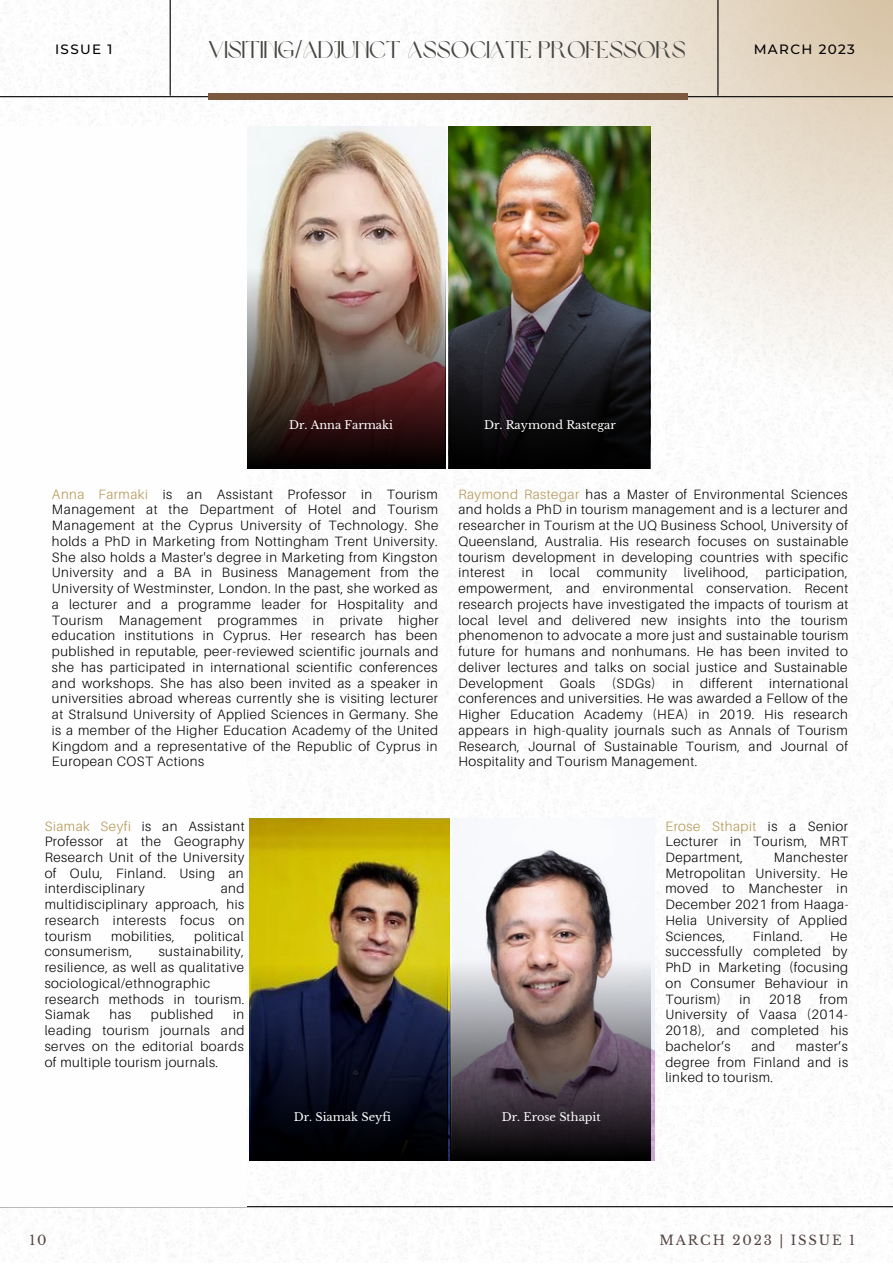
<style>
.page{position:relative;width:893px;height:1264px;background:#fff}
.page>*{position:absolute;margin:0;border:0;box-sizing:border-box;transform-origin:0 0}
.t1{font:24px "Brown Sugar";color:#444440}
.t2{font:300 13.5px/15.8px "Aileron";letter-spacing:.04em;color:#000;text-align:justify}
.t3{font:500 13.5px "Montserrat";letter-spacing:.1em;color:#000}
.t4{font:13.2px "Libre Baskerville";letter-spacing:.14em;color:#544441}
.t5{font:11.25px "Libre Baskerville";color:#fff}
.s1{color:#b49551}
</style>
<div class="page">
<img style="left:0;top:0;width:892px;height:1262px">
<hr style="left:0;top:1206px;width:892px;height:1px;background:#000">
<svg style="left:432px;top:0;width:460px;height:440px"></svg>
<hr style="left:0;top:96px;width:892px;height:1px;background:#000">
<hr style="left:170px;top:0;width:1px;height:96px;background:#000">
<hr style="left:717px;top:0;width:1px;height:96px;background:#000">
<div style="left:208px;top:93px;width:479px;height:7px;background:#7c583e"></div>
<img style="left:246px;top:126px;width:199px;height:142px">
<img style="left:449px;top:126px;width:201px;height:342px">
<img style="left:246px;top:268px;width:199px;height:200px">
<img style="left:449px;top:268px;width:200px;height:200px">
<img style="left:249px;top:818px;width:200px;height:342px">
<img style="left:453px;top:818px;width:201px;height:342px">
<div style="left:0;top:126px;width:246px;height:1080px;background:#fefefe"></div>
<svg style="left:251px;top:964px;width:196px;height:196px;background:#212224"></svg>
<svg style="left:450px;top:960px;width:200px;height:200px;background:#63585c"></svg>
<p class="t3" style="left:55px;top:41px;width:59px">ISSUE 1</p>
<h1 class="t1" style="left:208px;top:40px;width:479px">VISITING/ADJUNCT ASSOCIATE PROFESSORS</h1>
<p class="t3" style="left:753px;top:41px;width:103px">MARCH 2023</p>
<p class="t5" style="left:289px;top:418px;width:105px">Dr. Anna Farmaki</p>
<p class="t5" style="left:484px;top:418px;width:133px">Dr. Raymond Rastegar</p>
<p class="t2" style="left:52px;top:486px;width:388px"><span class="s1">Anna Farmaki</span> is an Assistant Professor in Tourism Management at the Department of Hotel and Tourism Management at the Cyprus University of Technology. She holds a PhD in Marketing from Nottingham Trent University.<br>She also holds a Master's degree in Marketing from Kingston University and a BA in Business Management from the University of Westminster, London. In the past, she worked as a lecturer and a programme leader for Hospitality and Tourism Management programmes in private higher education institutions in Cyprus. Her research has been published in reputable, peer-reviewed scientific journals and she has participated in international scientific conferences and workshops. She has also been invited as a speaker in universities abroad whereas currently she is visiting lecturer at Stralsund University of Applied Sciences in Germany. She is a member of the Higher Education Academy of the United Kingdom and a representative of the Republic of Cyprus in European COST Actions</p>
<p class="t2" style="left:458px;top:486px;width:391px"><span class="s1">Raymond Rastegar</span> has a Master of Environmental Sciences and holds a PhD in tourism management and is a lecturer and researcher in Tourism at the UQ Business School, University of Queensland, Australia. His research focuses on sustainable tourism development in developing countries with specific interest</p>
<p class="t2" style="left:522px;top:564px;width:13px">in</p>
<p class="t2" style="left:550px;top:564px;width:31px">local</p>
<p class="t2" style="left:596px;top:564px;width:72px">community</p>
<p class="t2" style="left:684px;top:564px;width:66px">livelihood,</p>
<p class="t2" style="left:458px;top:564px;width:391px;text-indent:307px">participation, empowerment, and environmental conservation. Recent research projects have investigated the impacts of tourism at local level and delivered new insights into the tourism phenomenon to advocate a more just and sustainable tourism future for humans and nonhumans. He has been invited to deliver lectures and talks on social justice and Sustainable Development Goals (SDGs) in different international conferences and universities. He was awarded a Fellow of the Higher Education Academy (HEA) in 2019. His research appears in high-quality journals such as Annals of Tourism Research, Journal of Sustainable Tourism, and Journal of Hospitality and Tourism Management.</p>
<p class="t2" style="left:45px;top:817px;width:201px"><span class="s1">Siamak Seyfi</span> is an Assistant Professor at the Geography Research Unit of the University of Oulu, Finland. Using an interdisciplinary</p>
<p class="t2" style="left:45px;top:880px;width:201px;text-indent:176px">and multidisciplinary approach, his research interests focus on tourism</p>
<p class="t2" style="left:111px;top:927px;width:65px">mobilities,</p>
<p class="t2" style="left:194px;top:927px;width:51px">political</p>
<p class="t2" style="left:45px;top:943px;width:89px">consumerism,</p>
<p class="t2" style="left:45px;top:943px;width:201px;text-align:left;text-indent:114px">sustainability, resilience, as well as qualitative sociological/ethnographic research methods in tourism.<br>Siamak</p>
<p class="t2" style="left:110px;top:1006px;width:23px">has</p>
<p class="t2" style="left:151px;top:1006px;width:64px">published</p>
<p class="t2" style="left:45px;top:1006px;width:201px;text-indent:188px">in leading tourism journals and serves on the editorial boards of multiple tourism journals.</p>
<p class="t5" style="left:294px;top:1109px;width:99px">Dr. Siamak Seyfi</p>
<p class="t5" style="left:501px;top:1109px;width:100px">Dr. Erose Sthapit</p>
<p class="t2" style="left:665px;top:817px;width:184px"><span class="s1">Erose Sthapit</span> is a Senior Lecturer in Tourism, MRT Department,</p>
<p class="t2" style="left:665px;top:849px;width:184px;text-indent:108px">Manchester Metropolitan University. He moved to Manchester in December 2021 from Haaga-Helia University of Applied Sciences,</p>
<p class="t2" style="left:752px;top:927px;width:51px">Finland.</p>
<p class="t2" style="left:665px;top:927px;width:184px;text-indent:165px">He successfully completed by PhD in Marketing (focusing on Consumer Behaviour in Tourism)</p>
<p class="t2" style="left:665px;top:990px;width:184px;text-indent:154px">from University of Vaasa (2014- 2018), and completed his bachelor’s</p>
<p class="t2" style="left:739px;top:990px;width:13px">in</p>
<p class="t2" style="left:769px;top:990px;width:33px">2018</p>
<p class="t2" style="left:665px;top:1038px;width:184px;text-indent:130px">master’s degree from Finland and is linked to tourism.</p>
<p class="t2" style="left:751px;top:1038px;width:25px">and</p>
<p class="t4" style="left:29px;top:1232px;width:19px">10</p>
<p class="t4" style="left:659px;top:1232px;width:197px">MARCH 2023 | ISSUE 1</p>
</div>
